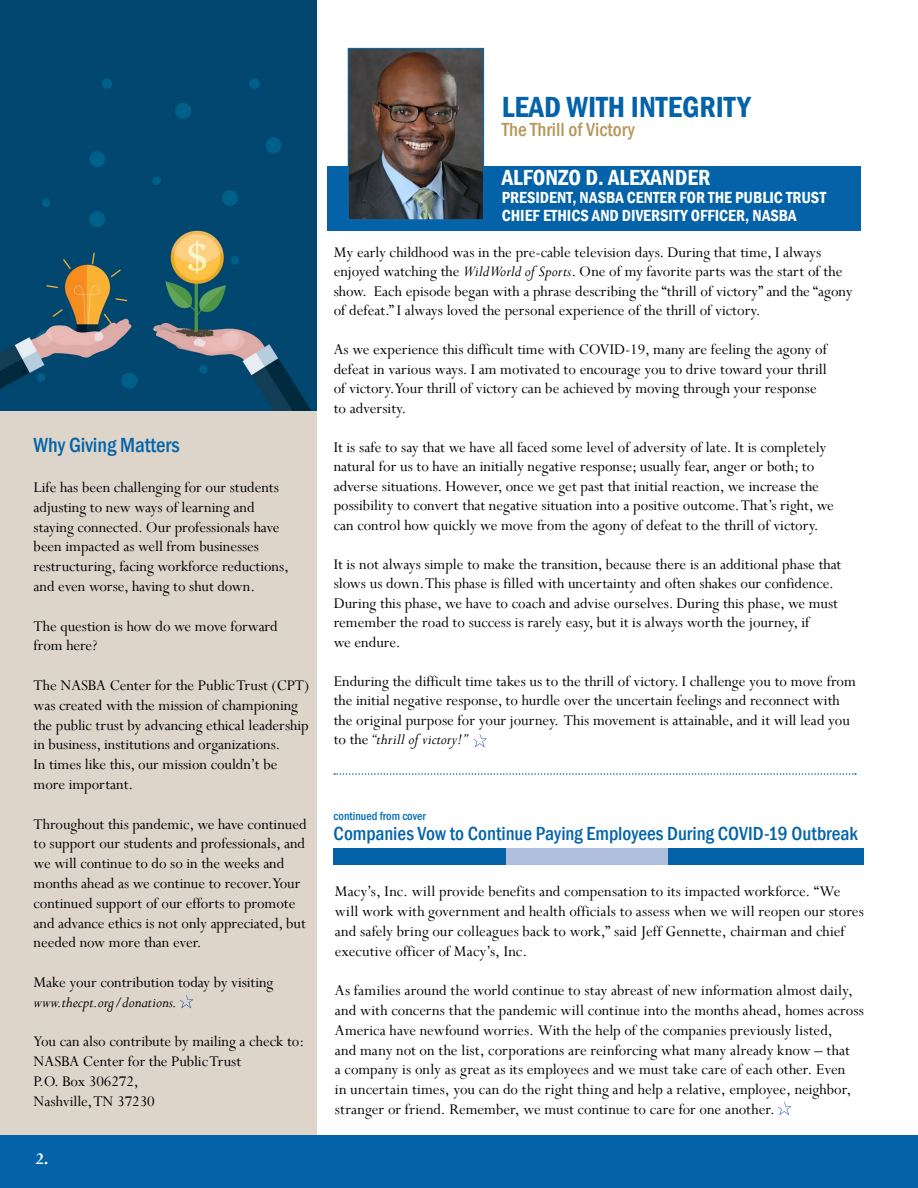
<style>
.page{position:relative;width:918px;height:1188px;background:#fff}
.page>*{position:absolute;margin:0;border:0;box-sizing:border-box;transform-origin:0 0}
.t1{font:600 condensed 30px "Franklin Gothic";color:#0463a8}
.t2{font:600 condensed 22.5px "Franklin Gothic";color:#fff}
.t3{font:500 condensed 21px "Franklin Gothic";letter-spacing:-.005em;color:#0463a8}
.t4{font:500 condensed 19.5px "Franklin Gothic";letter-spacing:-.005em;color:#0463a8}
.t5{font:500 condensed 19.5px "Franklin Gothic";color:#b4975a}
.t6{font:700 18px "Perpetua";color:#fff}
.t7{font:16.5px/19.8px "Perpetua";color:#000}
.t8{font:600 condensed 16.5px/18px "Franklin Gothic";color:#fff}
.t9{font:italic 16.5px "Perpetua";letter-spacing:-.005em;color:#000}
.t10{font:500 condensed 12px "Franklin Gothic";color:#036cb6}
.s1{font-style:italic}
</style>
<div class="page">
<div style="left:0;top:1135px;width:918px;height:53px;background:#0463a8"></div>
<div style="left:327px;top:166px;width:534px;height:65px;background:#0463a8"></div>
<svg style="left:334px;top:773px;width:522px;height:2px"></svg>
<img style="left:350px;top:50px;width:132px;height:168px">
<div style="left:348px;top:48px;width:136px;height:172px;border:1px solid #036cb6"></div>
<svg style="left:180px;top:994px;width:13px;height:15px"></svg>
<img style="left:0;top:0;width:316px;height:411px">
<svg style="left:473px;top:733px;width:14px;height:15px"></svg>
<svg style="left:778px;top:1101px;width:14px;height:14px"></svg>
<div style="left:333px;top:849px;width:531px;height:16px;background:#0463a8"></div>
<div style="left:506px;top:849px;width:162px;height:16px;background:#b0bede"></div>
<p class="t3" style="left:34px;top:432px;width:148px">Why Giving Matters</p>
<p class="t7" style="left:34px;top:477px;width:257px">Life has been challenging for our students adjusting to new ways of learning and staying connected. Our professionals have been impacted as well from businesses restructuring, facing workforce reductions, and even worse, having to shut down.</p>
<p class="t7" style="left:34px;top:616px;width:246px">The question is how do we move forward from here?</p>
<p class="t7" style="left:34px;top:675px;width:277px">The NASBA Center for the Public Trust (CPT) was created with the mission of championing the public trust by advancing ethical leadership in business, institutions and organizations.<br>In times like this, our mission couldn’t be more important.</p>
<p class="t7" style="left:34px;top:814px;width:274px">Throughout this pandemic, we have continued to support our students and professionals, and we will continue to do so in the weeks and months ahead as we continue to recover. Your continued support of our efforts to promote and advance ethics is not only appreciated, but needed now more than ever.</p>
<p class="t7" style="left:34px;top:972px;width:241px">Make your contribution today by visiting</p>
<p class="t9" style="left:34px;top:992px;width:145px">www.thecpt.org/donations.</p>
<p class="t7" style="left:34px;top:1031px;width:272px">You can also contribute by mailing a check to:<br>NASBA Center for the Public Trust<br>P.O. Box 306272,<br>Nashville, TN 37230</p>
<p class="t6" style="left:36px;top:1147px;width:14px">2.</p>
<h1 class="t1" style="left:502px;top:87px;width:250px">LEAD WITH INTEGRITY</h1>
<p class="t5" style="left:502px;top:116px;width:135px">The Thrill of Victory</p>
<h2 class="t2" style="left:502px;top:163px;width:210px">ALFONZO D. ALEXANDER</h2>
<p class="t8" style="left:502px;top:188px;width:326px">PRESIDENT, NASBA CENTER FOR THE PUBLIC TRUST<br>CHIEF ETHICS AND DIVERSITY OFFICER, NASBA</p>
<p class="t7" style="left:334px;top:242px;width:521px">My early childhood was in the pre-cable television days. During that time, I always enjoyed watching the <span class="s1">Wild World of Sports</span>. One of my favorite parts was the start of the show. Each episode began with a phrase describing the “thrill of victory” and the “agony of defeat.” I always loved the personal experience of the thrill of victory.</p>
<p class="t7" style="left:334px;top:340px;width:495px">As we experience this difficult time with COVID-19, many are feeling the agony of defeat in various ways. I am motivated to encourage you to drive toward your thrill of victory. Your thrill of victory can be achieved by moving through your response to adversity.</p>
<p class="t7" style="left:334px;top:437px;width:502px">It is safe to say that we have all faced some level of adversity of late. It is completely natural for us to have an initially negative response; usually fear, anger or both; to adverse situations. However, once we get past that initial reaction, we increase the possibility to convert that negative situation into a positive outcome. That’s right, we can control how quickly we move from the agony of defeat to the thrill of victory.</p>
<p class="t7" style="left:334px;top:554px;width:509px">It is not always simple to make the transition, because there is an additional phase that slows us down. This phase is filled with uncertainty and often shakes our confidence.<br>During this phase, we have to coach and advise ourselves. During this phase, we must remember the road to success is rarely easy, but it is always worth the journey, if<br>we endure.</p>
<p class="t7" style="left:334px;top:671px;width:524px">Enduring the difficult time takes us to the thrill of victory. I challenge you to move from the initial negative response, to hurdle over the uncertain feelings and reconnect with the original purpose for your journey. This movement is attainable, and it will lead you to the <span class="s1">“thrill of victory!”</span></p>
<p class="t10" style="left:334px;top:808px;width:94px">continued from cover</p>
<p class="t4" style="left:334px;top:820px;width:526px">Companies Vow to Continue Paying Employees During COVID-19 Outbreak</p>
<p class="t7" style="left:335px;top:881px;width:531px">Macy’s, Inc. will provide benefits and compensation to its impacted workforce. “We will work with government and health officials to assess when we will reopen our stores and safely bring our colleagues back to work,” said Jeff Gennette, chairman and chief executive officer of Macy’s, Inc.</p>
<p class="t7" style="left:335px;top:980px;width:531px">As families around the world continue to stay abreast of new information almost daily, and with concerns that the pandemic will continue into the months ahead, homes across America have newfound worries. With the help of the companies previously listed,<br>and many not on the list, corporations are reinforcing what many already know – that<br>a company is only as great as its employees and we must take care of each other. Even<br>in uncertain times, you can do the right thing and help a relative, employee, neighbor, stranger or friend. Remember, we must continue to care for one another.</p>
</div>
